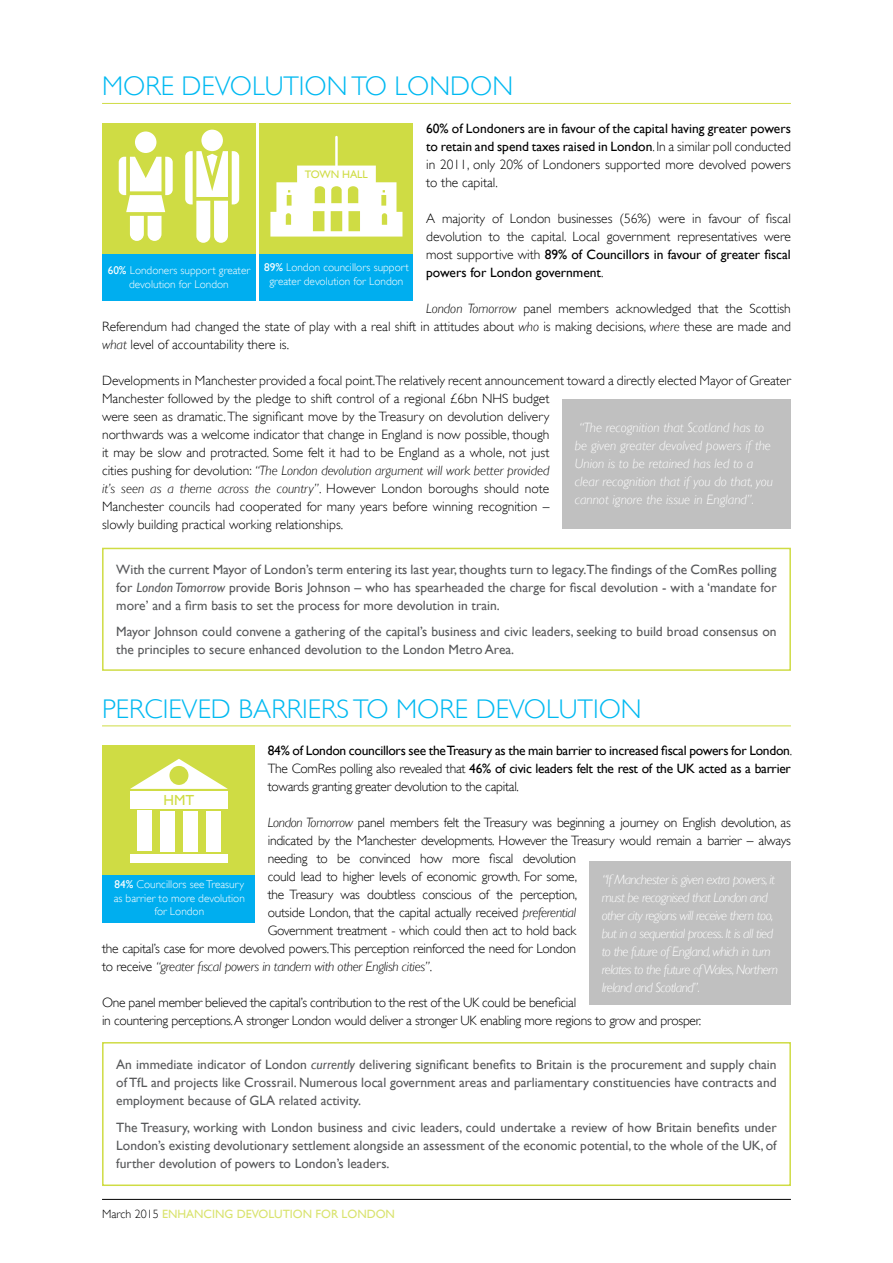
<style>
.page{position:relative;width:893px;height:1263px;background:#fff}
.page>*{position:absolute;margin:0;border:0;box-sizing:border-box;transform-origin:0 0}
.t1{font:300 27px "Gill Sans";color:#00b9f1}
.t2{font:14.55px "Gill Sans";color:#cfdc44}
.t3{font:300 13.5px/18px "Gill Sans";letter-spacing:-.015em;color:#000;text-align:justify}
.t4{font:13.5px/18px "Gill Sans";color:#58595b;text-align:justify}
.t5{font:13.5px/18px "Gill Sans";letter-spacing:-.02em;color:#000;text-align:justify}
.t6{font:italic 300 13.5px/18px "Gill Sans";letter-spacing:-.04em;color:#fff}
.t7{font:italic 300 13.5px/18px "Gill Sans";color:#fff}
.t8{font:italic 300 13.5px "Gill Sans";letter-spacing:-.02em;color:#000}
.t9{font:12px "Gill Sans";color:#d9e36e}
.t10{font:300 11.25px/13.5px "Gill Sans";color:#fff;text-align:center}
.t11{font:10.95px "Gill Sans";color:#cfdc44}
.s1{font-weight:300}
.s2{font-weight:400}
.s3{font-style:italic}
.s4{font-style:normal}
.s5{font-weight:300;color:#000}
</style>
<div class="page">
<hr style="left:102px;top:1199px;width:689px;height:1px;background:#000">
<hr style="left:102px;top:103px;width:689px;height:1px;background:#cfdc44">
<hr style="left:102px;top:726px;width:689px;height:1px;background:#cfdc44">
<div style="left:102px;top:123px;width:154px;height:131px;background:#cfdc44"></div>
<div style="left:102px;top:254px;width:154px;height:46px;background:#00aeef"></div>
<div style="left:201px;top:130px;width:22px;height:21px;background:#fff;border-radius:50%"></div>
<svg style="left:185px;top:151px;width:54px;height:92px"></svg>
<div style="left:135px;top:131px;width:21px;height:22px;background:#fff;border-radius:50%"></div>
<svg style="left:119px;top:157px;width:54px;height:84px"></svg>
<div style="left:260px;top:123px;width:153px;height:131px;background:#cfdc44"></div>
<div style="left:260px;top:254px;width:153px;height:46px;background:#00aeef"></div>
<svg style="left:270px;top:136px;width:132px;height:101px"></svg>
<div style="left:313px;top:170px;width:45px;height:7px;background:#fff"></div>
<div style="left:102px;top:548px;width:689px;height:123px;border:2px solid #cfdc44"></div>
<div style="left:102px;top:1042px;width:689px;height:144px;border:2px solid #cfdc44"></div>
<div style="left:562px;top:399px;width:229px;height:129px;background:#c0c0c0"></div>
<div style="left:589px;top:861px;width:202px;height:144px;background:#c0c0c0"></div>
<div style="left:103px;top:746px;width:152px;height:129px;background:#cfdc44"></div>
<div style="left:103px;top:875px;width:152px;height:48px;background:#00aeef"></div>
<div style="left:137px;top:810px;width:14px;height:41px;background:#fff"></div>
<div style="left:130px;top:791px;width:98px;height:17px;background:#fff"></div>
<div style="left:130px;top:854px;width:98px;height:8px;background:#fff"></div>
<div style="left:160px;top:811px;width:15px;height:41px;background:#fff"></div>
<div style="left:183px;top:811px;width:15px;height:41px;background:#fff"></div>
<div style="left:206px;top:811px;width:15px;height:41px;background:#fff"></div>
<svg style="left:130px;top:759px;width:98px;height:30px"></svg>
<h1 class="t1" style="left:102px;top:71px;width:131px">MORE DEVOLUTION</h1>
<h1 class="t1" style="left:351px;top:71px;width:62px">TO LON</h1>
<h1 class="t1" style="left:450px;top:71px;width:41px">DON</h1>
<p class="t5" style="left:426px;top:119px;width:366px">60% of Londoners are in favour of the capital having greater powers to retain and spend taxes raised in London<span class="s1">. In a similar poll conducted in 2011, only 20% of Londoners supported more devolved powers to the capital.</span></p>
<p class="t3" style="left:426px;top:209px;width:366px">A majority of London businesses (56%) were in favour of fiscal devolution to the capital. Local government representatives were most supportive with <span class="s2">89% of Councillors in favour of greater fiscal powers for London government</span>.</p>
<p class="t3" style="left:102px;top:299px;width:690px;text-indent:324px"><span class="s3">London Tomorrow</span> panel members acknowledged that the Scottish Referendum had changed the state of play with a real shift in attitudes about <span class="s3">who</span> is making decisions, <span class="s3">where</span> these are made and <span class="s3">what</span> level of accountability there is.</p>
<p class="t3" style="left:102px;top:371px;width:690px;text-align:left">Developments in Manchester provided a focal point.The relatively recent announcement toward a directly elected Mayor of Greater Manchester followed by the pledge to shift control of a regional £6bn NH S budget<br>were seen as dramatic. The significant move by the Treasury on devolution delivery<br>northwards was a welcome indicator that change in England is now possible, though<br>it may be slow and protracted. Some felt it had to be England as a whole, not just<br>cities pushing for devolution: <span class="s3">“The London devolution argument will work better provided<br>it’s seen as a theme across the country”</span>. H owever London boroughs should note<br>Manchester councils had cooperated for many years before winning recognition –<br>slowly building practical working relationships.</p>
<p class="t11" style="left:305px;top:167px;width:65px">TOWN HALL</p>
<p class="t10" style="left:108px;top:264px;width:144px"><span class="s2">60%</span> Londoners support greater devolution for London</p>
<p class="t10" style="left:264px;top:261px;width:146px"><span class="s2">89%</span> London councillors support greater devolution for London</p>
<p class="t7" style="left:575px;top:419px;width:200px">“The recognition that Scotland has to be given greater devolved powers if the Union is to be retained has led to a clear recognition that if you do that, you cannot ignore the issue in England”.</p>
<p class="t4" style="left:116px;top:560px;width:662px">With the current Mayor of London’s term entering its last year, thoughts turn to legacy.The findings of the ComRes polling for <span class="s3">London Tomorrow</span> provide Boris Johnson – who has spearheaded the charge for fiscal devolution - with a ‘mandate for more’ and a firm basis to set the process for more devolution in train.</p>
<p class="t4" style="left:116px;top:622px;width:662px">Mayor Johnson could convene a gathering of the capital’s business and civic leaders, seeking to build broad consensus on the principles to secure enhanced devolution to the London Metro Area.</p>
<h1 class="t1" style="left:102px;top:693px;width:425px">PERCI EVED BARRI ERS TO MORE DEVOLUTION</h1>
<p class="t5" style="left:268px;top:741px;width:526px">84% of London councillors see the Treasury as the main barrier to increased fiscal powers for London<span class="s1">.<br>The ComRes polling also revealed that</span> 46% of civic leaders felt the rest of the UK acted as a barrier <span class="s1">towards granting greater devolution to the capital.</span></p>
<p class="t3" style="left:268px;top:814px;width:525px"><span class="s3">London Tomorrow</span> panel members felt the Treasury was beginning a journey on English devolution, as</p>
<p class="t3" style="left:268px;top:832px;width:525px">indicated by the Manchester developments. H owever the Treasury would remain a barrier – always</p>
<p class="t3" style="left:268px;top:850px;width:310px">needing to be convinced how more fiscal devolution</p>
<p class="t3" style="left:268px;top:868px;width:311px">could lead to higher levels of economic growth. For some,</p>
<p class="t3" style="left:268px;top:886px;width:311px">the Treasury was doubtless conscious of the perception,</p>
<p class="t3" style="left:268px;top:904px;width:310px">outside London, that the capital actually received <span class="s3">preferential</span></p>
<p class="t3" style="left:268px;top:922px;width:310px">Government treatment - which could then act to hold back</p>
<p class="t3" style="left:102px;top:940px;width:476px">the capital’s case for more devolved powers.This perception reinforced the need for London</p>
<p class="t8" style="left:102px;top:959px;width:332px"><span class="s4">to receive</span> “greater fiscal powers in tandem with other English cities”<span class="s4">.</span></p>
<p class="t3" style="left:102px;top:994px;width:601px">One panel member believed the capital’s contribution to the rest of the UK could be beneficial<br>in countering perceptions. A stronger London would deliver a stronger UK enabling more regions to grow and prosper.</p>
<p class="t2" style="left:164px;top:791px;width:32px">HMT</p>
<p class="t6" style="left:602px;top:870px;width:178px">“If Manchester is given extra powers, it must be recognised that London and other city regions will receive them too, but in a sequential process. It is all tied to the future of England, which in turn relates to the future of Wales, Northern Ireland and Scotland”.</p>
<p class="t10" style="left:114px;top:878px;width:133px"><span class="s2">84%</span> Councillors see Treasury as barrier to more devolution for London</p>
<p class="t4" style="left:116px;top:1056px;width:662px">An immediate indicator of London <span class="s3">currently</span> delivering significant benefits to Britain is the procurement and supply chain of TfL and projects like Crossrail. Numerous local government areas and parliamentary constituencies have contracts and employment because of GLA related activity.</p>
<p class="t4" style="left:116px;top:1118px;width:662px">The Treasury, working with London business and civic leaders, could undertake a review of how Britain benefits under London’s existing devolutionary settlement alongside an assessment of the economic potential, to the whole of the UK, of further devolution of powers to London’s leaders.</p>
<p class="t9" style="left:102px;top:1207px;width:294px"><span class="s5">March 2015</span> Enhancing Devolution for London</p>
</div>
